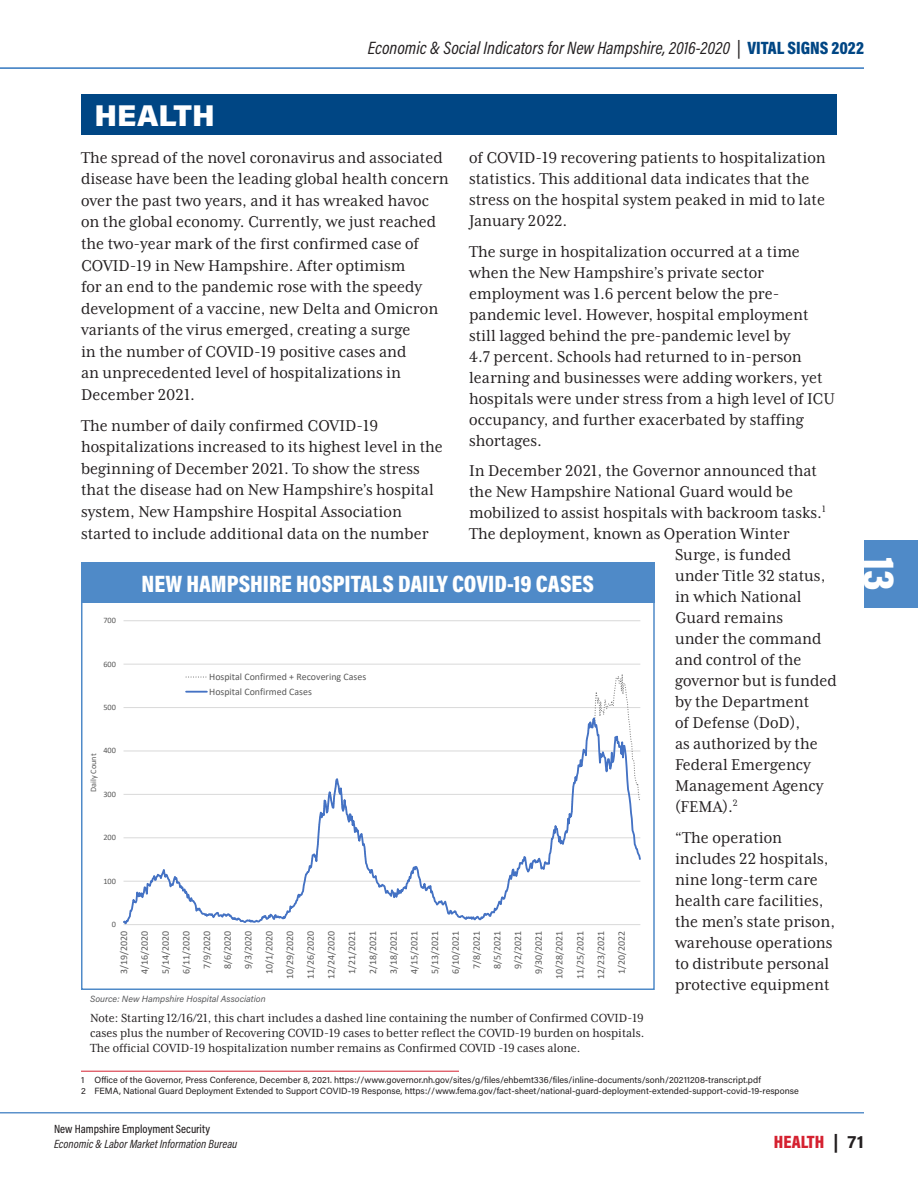
<style>
.page{position:relative;width:918px;height:1188px;background:#fff}
.page>*{position:absolute;margin:0;border:0;box-sizing:border-box;transform-origin:0 0}
.t1{font:900 45px "Acumin Pro Cond";color:#fff}
.t2{font:900 30px "Acumin Pro";color:#fff}
.t3{font:900 24px "Acumin Pro Cond";color:#fff}
.body{font:18px/21px "Mrs Eaves XL Serif Nar OT";color:#231f20}
.t4{font:italic 18px "Acumin Pro Cond";color:#231f20}
.t5{font:900 18px "Acumin Pro Cond";color:#d52130}
.body-2{font:13.5px/15px "Mrs Eaves XL Serif Nar OT";color:#231f20;text-align:justify}
.t6{font:italic 12px "Acumin Pro Cond";color:#231f20}
.t7{font:500 12px "Acumin Pro Cond";color:#231f20}
.t8{font:9.9px/20.7px "Calibri";color:#595959;text-align:right}
.footnotes{font:9px "Acumin Pro";color:#231f20}
.source{font:italic 9px "Acumin Pro";color:#57585a}
.t9{font:8.25px "Calibri";color:#595959}
.s1{font-weight:500;font-style:normal}
.s2{font-weight:900;font-style:normal;color:#004684}
.s3{font-family:"Acumin Pro";font-weight:700;color:#231f20}
</style>
<div class="page">
<div style="left:864px;top:540px;width:54px;height:68px;background:#4f8ac8"></div>
<hr style="left:0;top:68px;width:864px;height:1px;background:#4f8ac8">
<hr style="left:0;top:1112px;width:864px;height:1px;background:#4f8ac8">
<div style="left:81px;top:94px;width:756px;height:41px;background:#004684"></div>
<hr style="left:81px;top:1071px;width:378px;height:1px;background:#d52130">
<hr style="left:124px;top:620px;width:516px;height:1px;background:#d9d9d9">
<svg style="left:123px;top:663px;width:518px;height:46px"></svg>
<svg style="left:123px;top:709px;width:518px;height:216px"></svg>
<svg style="left:186px;top:676px;width:21px;height:2px"></svg>
<hr style="left:186px;top:691px;width:21px;height:2px;background:#4472c4">
<div style="left:81px;top:563px;width:574px;height:40px;background:#4f8ac8"></div>
<p class="t2" style="left:94px;top:94px;width:122px">HEALTH</p>
<p class="t4" style="left:368px;top:36px;width:498px">Economic &amp; Social Indicators for New Hampshire, 2016-2020 <span class="s1">|</span> <span class="s2">VITAL SIGNS 2022</span></p>
<p class="body" style="left:81px;top:147px;width:369px;line-height:21.5px">The spread of the novel coronavirus and associated disease have been the leading global health concern over the past two years, and it has wreaked havoc on the global economy. Currently, we just reached the two-year mark of the first confirmed case of COVID-19 in New Hampshire. After optimism<br>for an end to the pandemic rose with the speedy development of a vaccine, new Delta and Omicron variants of the virus emerged, creating a surge<br>in the number of COVID-19 positive cases and<br>an unprecedented level of hospitalizations in December 2021.</p>
<p class="body" style="left:81px;top:415px;width:363px;line-height:21.6px">The number of daily confirmed COVID-19 hospitalizations increased to its highest level in the beginning of December 2021. To show the stress that the disease had on New Hampshire’s hospital system, New Hampshire Hospital Association started to include additional data on the number</p>
<p class="body" style="left:469px;top:147px;width:358px">of COVID-19 recovering patients to hospitalization statistics. This additional data indicates that the stress on the hospital system peaked in mid to late January 2022.</p>
<p class="body" style="left:469px;top:241px;width:367px">The surge in hospitalization occurred at a time when the New Hampshire’s private sector employment was 1.6 percent below the pre&shy;pandemic level. However, hospital employment still lagged behind the pre-pandemic level by<br>4.7 percent. Schools had returned to in-person learning and businesses were adding workers, yet hospitals were under stress from a high level of ICU occupancy, and further exacerbated by staffing shortages.</p>
<p class="body" style="left:469px;top:461px;width:349px">In December 2021, the Governor announced that</p>
<p class="body" style="left:469px;top:482px;width:326px">the New Hampshire National Guard would be</p>
<p class="body" style="left:469px;top:503px;width:358px">mobilized to assist hospitals with backroom tasks.<sup>1</sup></p>
<p class="body" style="left:469px;top:524px;width:322px">The deployment, known as Operation Winter</p>
<p class="body" style="left:675px;top:545px;width:118px">Surge, is funded</p>
<p class="body" style="left:675px;top:566px;width:152px">under Title 32 status,</p>
<p class="body" style="left:675px;top:587px;width:128px">in which National</p>
<p class="body" style="left:675px;top:608px;width:110px">Guard remains</p>
<p class="body" style="left:675px;top:629px;width:148px">under the command</p>
<p class="body" style="left:675px;top:650px;width:128px">and control of the</p>
<p class="body" style="left:675px;top:671px;width:163px">governor but is funded</p>
<p class="body" style="left:675px;top:692px;width:136px">by the Department</p>
<p class="body" style="left:675px;top:713px;width:127px">of Defense (DoD),</p>
<p class="body" style="left:675px;top:734px;width:144px">as authorized by the</p>
<p class="body" style="left:675px;top:755px;width:137px">Federal Emergency</p>
<p class="body" style="left:675px;top:776px;width:150px">Management Agency</p>
<p class="body" style="left:675px;top:797px;width:64px">(FEMA).<sup>2</sup></p>
<p class="body" style="left:675px;top:827px;width:162px">“The operation includes 22 hospitals, nine long-term care health care facilities, the men’s state prison, warehouse operations to distribute personal protective equipment</p>
<p class="t3" style="left:142px;top:568px;width:454px">NEW HAMPSHIRE HOSPITALS DAILY COVID-19 CASES</p>
<p class="t9" style="left:103px;top:615px;width:14px">700</p>
<p class="t9" style="left:103px;top:658px;width:14px">600</p>
<p class="t8" style="left:209px;top:669px;width:159px;line-height:14.9px;text-align:left">Hospital Confirmed + Recovering Cases<br>Hospital Confirmed Cases</p>
<p class="t9" style="left:103px;top:702px;width:14px">500</p>
<p class="t9" style="left:103px;top:745px;width:14px">400</p>
<p class="t9" style="left:88px;top:792px;width:40px;rotate:-90deg">Daily Count</p>
<p class="t9" style="left:103px;top:788px;width:14px">300</p>
<p class="t9" style="left:103px;top:832px;width:14px">200</p>
<p class="t9" style="left:103px;top:875px;width:14px">100</p>
<p class="t9" style="left:112px;top:919px;width:6px">0</p>
<p class="t8" style="left:113px;top:979px;width:49px;rotate:-90deg">3/19/2020<br>4/16/2020<br>5/14/2020<br>6/11/2020<br>7/9/2020<br>8/6/2020<br>9/3/2020<br>10/1/2020<br>10/29/2020<br>11/26/2020<br>12/24/2020<br>1/21/2021<br>2/18/2021<br>3/18/2021<br>4/15/2021<br>5/13/2021<br>6/10/2021<br>7/8/2021<br>8/5/2021<br>9/2/2021<br>9/30/2021<br>10/28/2021<br>11/25/2021<br>12/23/2021<br>1/20/2022</p>
<p class="source" style="left:90px;top:993px;width:177px">Source: New Hampshire Hospital Association</p>
<p class="body-2" style="left:90px;top:1010px;width:556px">Note: Starting 12/16/21, this chart includes a dashed line containing the number of Confirmed COVID-19 cases plus the number of Recovering COVID-19 cases to better reflect the COVID-19 burden on hospitals.<br>The official COVID-19 hospitalization number remains as Confirmed COVID -19 cases alone.</p>
<p class="footnotes" style="left:81px;top:1074px;width:681px">1 Office of the Governor, Press Conference, December 8, 2021. https://www.governor.nh.gov/sites/g/files/ehbemt336/files/inline-documents/sonh/20211208-transcript.pdf</p>
<p class="footnotes" style="left:81px;top:1085px;width:719px">2 FEMA, National Guard Deployment Extended to Support COVID-19 Response, https://www.fema.gov/fact-sheet/national-guard-deployment-extended-support-covid-19-response</p>
<h1 class="t1" style="left:909px;top:557px;width:35px;rotate:90deg">13</h1>
<p class="t7" style="left:54px;top:1121px;width:158px">New Hampshire Employment Security</p>
<p class="t6" style="left:54px;top:1136px;width:185px">Economic &amp; Labor Market Information Bureau</p>
<p class="t5" style="left:774px;top:1130px;width:92px">HEALTH <span class="s3">| 71</span></p>
</div>
